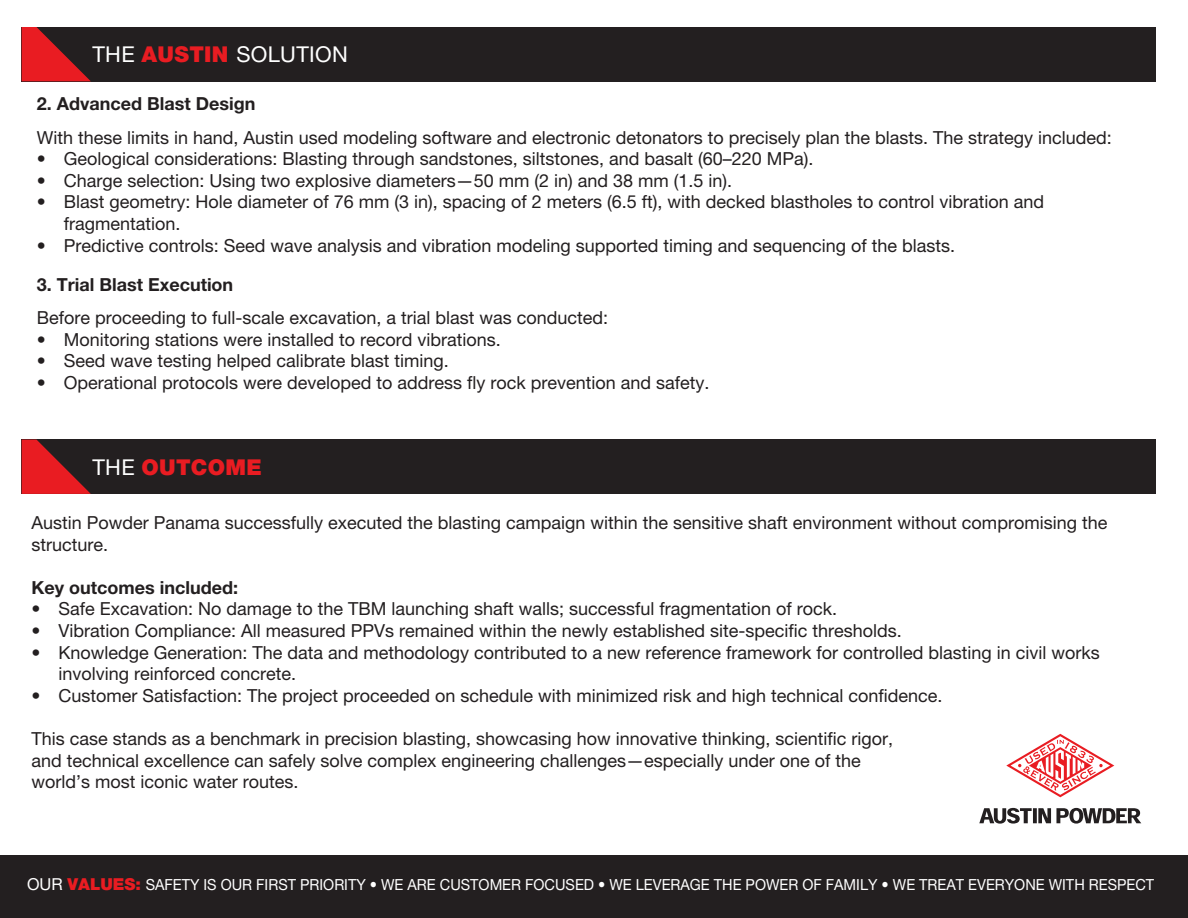
<style>
.page{position:relative;width:1188px;height:918px;background:#fff}
.page>*{position:absolute;margin:0;border:0;box-sizing:border-box;transform-origin:0 0}
.t1{font:21.9px "Helvetica Neue CE";letter-spacing:.015em;color:#fff}
.t2{font:900 21.9px "Helvetica Neue CE";letter-spacing:.015em;color:#e91c22}
.t3{font:18px/21.6px "Helvetica Neue CE";color:#231f20}
.t4{font:700 18px "Helvetica Neue CE";color:#231f20}
.t5{font:15.3px "Helvetica Neue CE";color:#fff;scale:.95 1}
.s1{font-weight:900;color:#e91c22}
.s2{font-weight:400;color:#fff}
.s3{font-size:16.5px}
.s4{font-weight:900;font-size:16.5px;color:#e91c22}
</style>
<div class="page">
<div style="left:22px;top:27px;width:1134px;height:54px;background:#231f20"></div>
<svg style="left:22px;top:27px;width:69px;height:54px"></svg>
<div style="left:22px;top:440px;width:1134px;height:54px;background:#231f20"></div>
<svg style="left:22px;top:440px;width:69px;height:54px"></svg>
<svg style="left:979px;top:808px;width:162px;height:16px"></svg>
<svg style="left:1006px;top:734px;width:108px;height:63px"></svg>
<div style="left:0;top:855px;width:1188px;height:63px;background:#231f20"></div>
<p class="t1" style="left:92px;top:41px;width:257px">THE <span class="s1">AUSTIN</span> SOLUTION</p>
<p class="t4" style="left:37px;top:92px;width:220px">2. Advanced Blast Design</p>
<p class="t3" style="left:37px;top:128px;width:1077px">With these limits in hand, Austin used modeling software and electronic detonators to precisely plan the blasts. The strategy included:</p>
<p class="t3" style="left:37px;top:150px;width:778px">• Geological considerations: Blasting through sandstones, siltstones, and basalt (60–220 MPa).</p>
<p class="t3" style="left:37px;top:171px;width:697px">• Charge selection: Using two explosive diameters—50 mm (2 in) and 38 mm (1.5 in).</p>
<p class="t3" style="left:64px;top:193px;width:982px;text-indent:-27px">• Blast geometry: Hole diameter of 76 mm (3 in), spacing of 2 meters (6.5 ft), with decked blastholes to control vibration and fragmentation.</p>
<p class="t3" style="left:37px;top:236px;width:920px">• Predictive controls: Seed wave analysis and vibration modeling supported timing and sequencing of the blasts.</p>
<p class="t4" style="left:37px;top:274px;width:198px">3. Trial Blast Execution</p>
<p class="t3" style="left:37px;top:308px;width:573px">Before proceeding to full-scale excavation, a trial blast was conducted:</p>
<p class="t3" style="left:37px;top:330px;width:466px">• Monitoring stations were installed to record vibrations.</p>
<p class="t3" style="left:37px;top:352px;width:414px">• Seed wave testing helped calibrate blast timing.</p>
<p class="t3" style="left:37px;top:373px;width:674px">• Operational protocols were developed to address fly rock prevention and safety.</p>
<p class="t2" style="left:92px;top:453px;width:171px"><span class="s2">THE</span> OUTCOME</p>
<p class="t3" style="left:32px;top:513px;width:1077px">Austin Powder Panama successfully executed the blasting campaign within the sensitive shaft environment without compromising the structure.</p>
<p class="t4" style="left:32px;top:576px;width:208px">Key outcomes included:</p>
<p class="t3" style="left:32px;top:600px;width:807px">• Safe Excavation: No damage to the TBM launching shaft walls; successful fragmentation of rock.</p>
<p class="t3" style="left:32px;top:621px;width:872px">• Vibration Compliance: All measured PPVs remained within the newly established site-specific thresholds.</p>
<p class="t3" style="left:58px;top:643px;width:1043px;text-indent:-27px">• Knowledge Generation: The data and methodology contributed to a new reference framework for controlled blasting in civil works involving reinforced concrete.</p>
<p class="t3" style="left:32px;top:686px;width:913px">• Customer Satisfaction: The project proceeded on schedule with minimized risk and high technical confidence.</p>
<p class="t3" style="left:32px;top:729px;width:863px">This case stands as a benchmark in precision blasting, showcasing how innovative thinking, scientific rigor,</p>
<p class="t3" style="left:32px;top:751px;width:831px">and technical excellence can safely solve complex engineering challenges—especially under one of the</p>
<p class="t3" style="left:32px;top:773px;width:268px">world’s most iconic water routes.</p>
<p class="t5" style="left:27px;top:875px;width:1188px"><span class="s3">OUR</span> <span class="s4">VALUES:</span> SAFETY IS OUR FIRST PRIORITY • WE ARE CUSTOMER FOCUSED • WE LEVERAGE THE POWER OF FAMILY • WE TREAT EVERYONE WITH RESPECT</p>
</div>
